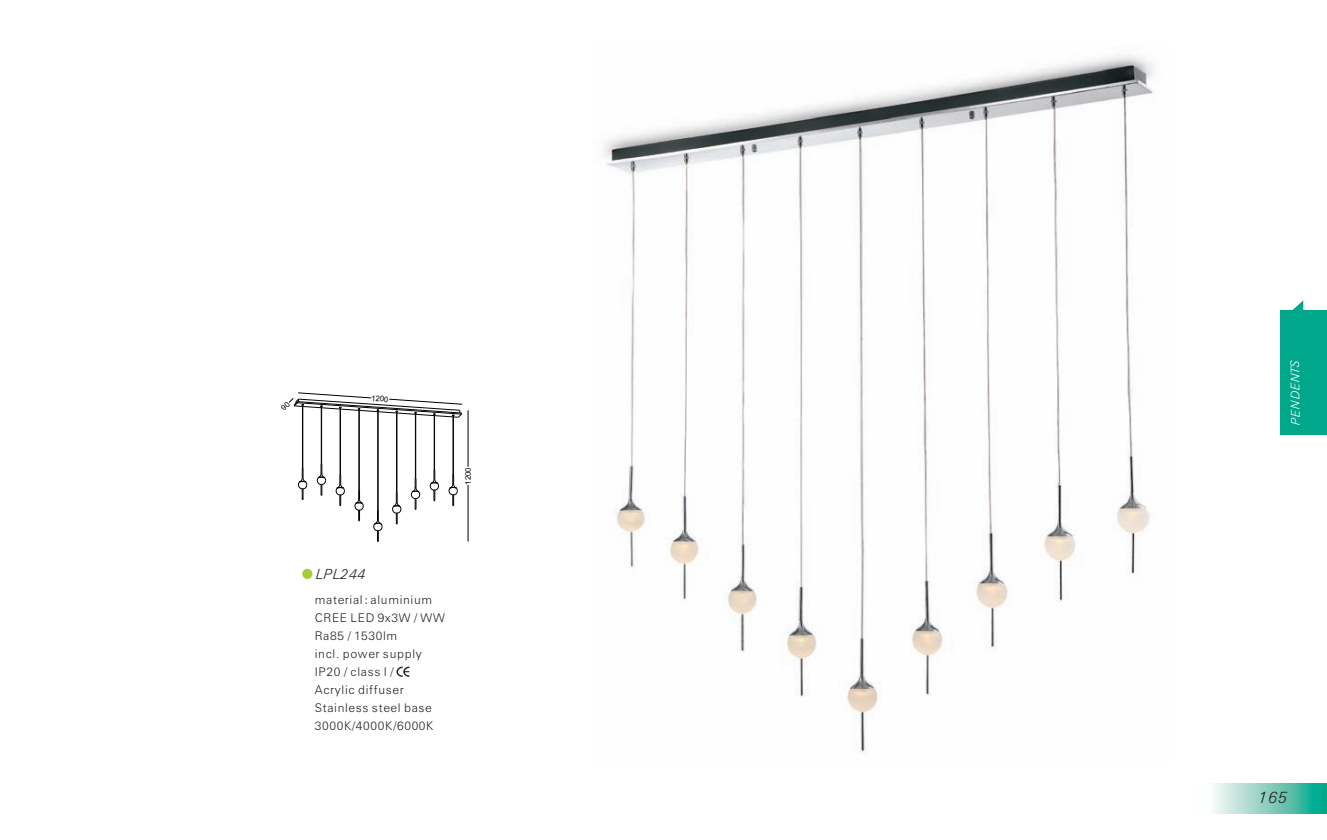
<style>
.page{position:relative;width:1327px;height:840px;background:#fff}
.page>*{position:absolute;margin:0;border:0;box-sizing:border-box;transform-origin:0 0}
.t1{font:italic 300 16px "Zurich BT";color:#231f20}
.t2{font:italic 300 14px "Zurich BT";letter-spacing:.055em;color:#231f20}
.t3{font:300 12px/18px "Zurich BT";letter-spacing:.055em;color:#231f20}
.t4{font:italic 300 12px "Zurich BT";color:#fff}
.t5{font:7.8px "Arial";color:#010202}
.s1{font-family:"Sim Sun";font-weight:400}
</style>
<div class="page">
<svg style="left:1214px;top:783px;width:113px;height:30px;background:#7dccbc"></svg>
<svg style="left:1292px;top:300px;width:11px;height:10px"></svg>
<div style="left:1280px;top:310px;width:47px;height:124px;background:#01a78a"></div>
<img style="left:603px;top:55px;width:551px;height:699px">
<hr style="left:453px;top:415px;width:1px;height:59px;background:#010202">
<hr style="left:434px;top:414px;width:1px;height:56px;background:#010202">
<hr style="left:415px;top:412px;width:1px;height:66px;background:#010202">
<hr style="left:396px;top:411px;width:1px;height:82px;background:#010202">
<hr style="left:378px;top:410px;width:1px;height:100px;background:#010202">
<hr style="left:377px;top:410px;width:1px;height:100px;background:#010202">
<hr style="left:359px;top:409px;width:1px;height:81px;background:#010202">
<hr style="left:358px;top:409px;width:1px;height:81px;background:#010202">
<hr style="left:340px;top:407px;width:1px;height:67px;background:#010202">
<hr style="left:321px;top:406px;width:1px;height:58px;background:#010202">
<hr style="left:302px;top:405px;width:1px;height:63px;background:#010202">
<svg style="left:430px;top:469px;width:9px;height:32px"></svg>
<svg style="left:411px;top:478px;width:9px;height:31px"></svg>
<svg style="left:373px;top:510px;width:9px;height:31px"></svg>
<svg style="left:392px;top:492px;width:9px;height:32px"></svg>
<svg style="left:355px;top:489px;width:8px;height:32px"></svg>
<svg style="left:298px;top:468px;width:9px;height:31px"></svg>
<svg style="left:336px;top:474px;width:9px;height:32px"></svg>
<svg style="left:317px;top:464px;width:9px;height:31px"></svg>
<svg style="left:449px;top:474px;width:8px;height:32px"></svg>
<hr style="left:468px;top:410px;width:1px;height:56px;background:#010202">
<hr style="left:468px;top:484px;width:1px;height:57px;background:#010202">
<div style="left:302px;top:568px;width:10px;height:10px;background:#a6ce39;border-radius:50%"></div>
<svg style="left:396px;top:666px;width:13px;height:10px"></svg>
<svg style="left:288px;top:392px;width:181px;height:25px"></svg>
<p class="t5" style="left:371px;top:395px;width:19px;rotate:4deg">1200</p>
<p class="t5" style="left:465px;top:484px;width:19px;rotate:-90deg">1200</p>
<p class="t2" style="left:316px;top:568px;width:51px">LPL244</p>
<p class="t3" style="left:315px;top:591px;width:131px">material<span class="s1">:</span>aluminium<br>CREE LED 9x3W / WW<br>Ra85 / 1530lm<br>incl. power supply<br>IP20 / class I /<br>Acrylic diffuser<br>Stainless steel base<br>3000K/4000K/6000K</p>
<p class="t4" style="left:1290px;top:424px;width:66px;rotate:-90deg">PENDENTS</p>
<h1 class="t1" style="left:1259px;top:790px;width:30px">165</h1>
</div>
